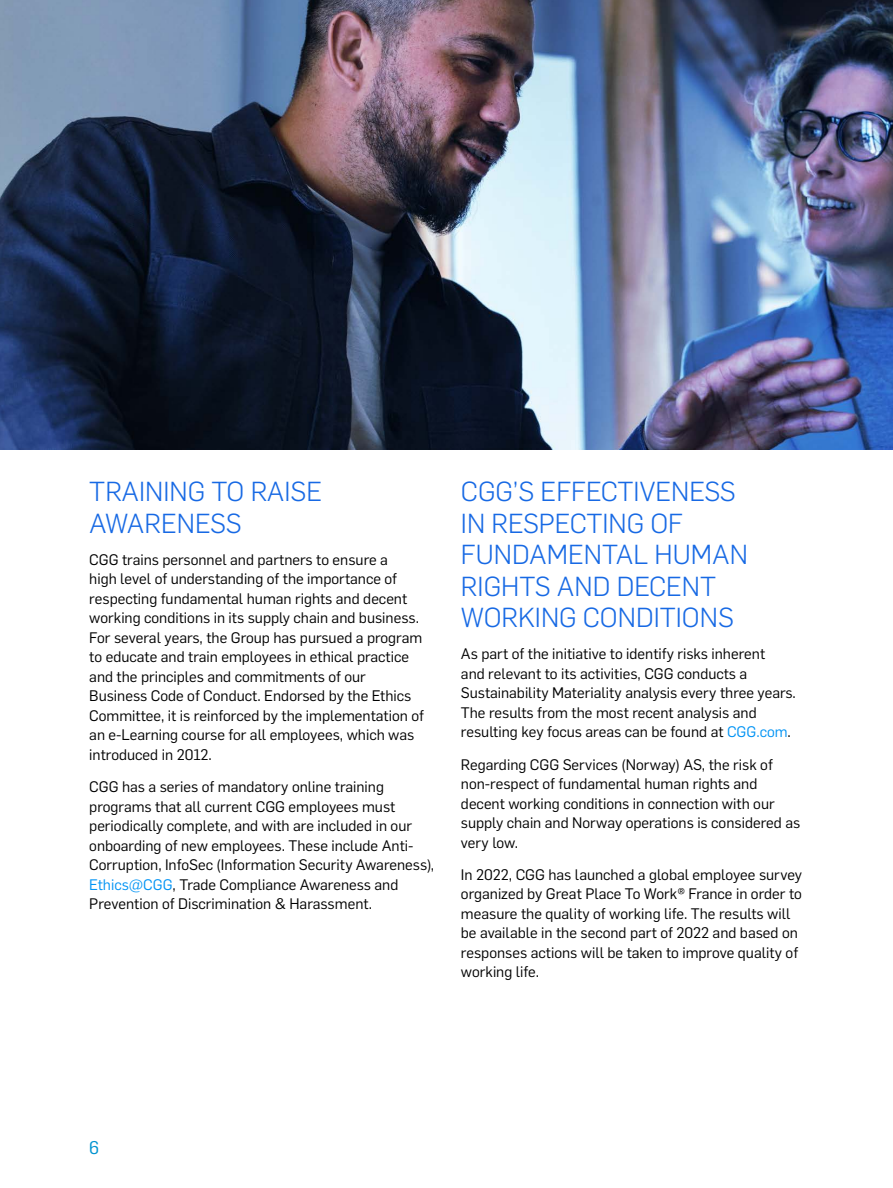
<style>
.page{position:relative;width:893px;height:1188px;background:#fff}
.page>*{position:absolute;margin:0;border:0;box-sizing:border-box;transform-origin:0 0}
.t1{font:300 27px/31.5px "Flama";color:#1769e4}
.t2{font:18px "Flama";color:#0093d0}
.t3{font:15px/19.5px "Flama";color:#000}
.s1{color:#0093f4}
</style>
<div class="page">
<img style="left:0;top:0;width:893px;height:450px">
<h1 class="t1" style="left:89px;top:474px;width:234px">TRAINING TO RAISE<br>AWARENESS</h1>
<p class="t3" style="left:89px;top:549px;width:336px">CGG trains personnel and partners to ensure a<br>high level of understanding of the importance of respecting fundamental human rights and decent working conditions in its supply chain and business.<br>For several years, the Group has pursued a program to educate and train employees in ethical practice and the principles and commitments of our Business Code of Conduct. Endorsed by the Ethics Committee, it is reinforced by the implementation of an e-Learning course for all employees, which was introduced in 2012.</p>
<p class="t3" style="left:89px;top:776px;width:346px">CGG has a series of mandatory online training programs that all current CGG employees must periodically complete, and with are included in our onboarding of new employees. These include Anti-Corruption, InfoSec (Information Security Awareness), <span class="s1">Ethics@CGG</span>, Trade Compliance Awareness and Prevention of Discrimination &amp; Harassment.</p>
<h1 class="t1" style="left:461px;top:474px;width:289px">CGG’S EFFECTIVENESS<br>IN RESPECTING OF<br>FUNDAMENTAL HUMAN<br>RIGHTS AND DECENT<br>WORKING CONDITIONS</h1>
<p class="t3" style="left:461px;top:643px;width:336px">As part of the initiative to identify risks inherent<br>and relevant to its activities, CGG conducts a Sustainability Materiality analysis every three years.<br>The results from the most recent analysis and resulting key focus areas can be found at <span class="s1">CGG.com</span>.</p>
<p class="t3" style="left:461px;top:754px;width:341px">Regarding CGG Services (Norway) AS, the risk of non-respect of fundamental human rights and decent working conditions in connection with our supply chain and Norway operations is considered as very low.</p>
<p class="t3" style="left:461px;top:864px;width:343px">In 2022, CGG has launched a global employee survey organized by Great Place To Work® France in order to measure the quality of working life. The results will be available in the second part of 2022 and based on responses actions will be taken to improve quality of working life.</p>
<p class="t2" style="left:89px;top:1134px;width:12px">6</p>
</div>
